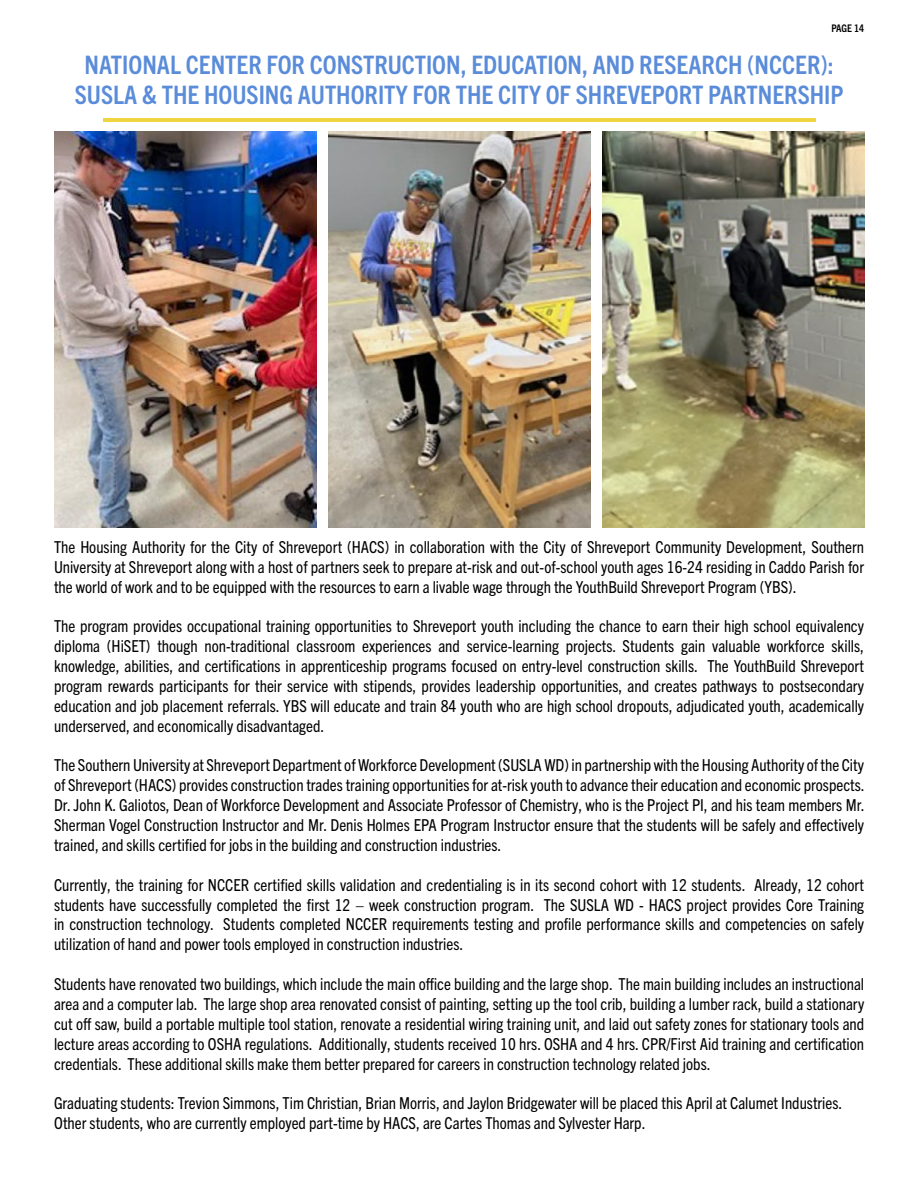
<style>
.page{position:relative;width:918px;height:1188px;background:#fff}
.page>*{position:absolute;margin:0;border:0;box-sizing:border-box;transform-origin:0 0}
.t1{font:700 condensed 25.5px/30.6px "Trade Gothic Next LT Pro";color:#5a8cda;text-align:center}
.t2{font:condensed 16.5px/20px "Trade Gothic Next LT Pro";color:#000;text-align:justify}
.t3{font:700 condensed 10.5px "Trade Gothic Next LT Pro";letter-spacing:-.005em;color:#000}
</style>
<div class="page">
<hr style="left:103px;top:118px;width:713px;height:4px;background:#eed43f">
<img style="left:54px;top:132px;width:262px;height:395px">
<img style="left:328px;top:132px;width:262px;height:395px">
<img style="left:602px;top:132px;width:262px;height:395px">
<p class="t3" style="left:831px;top:21px;width:34px">PAGE 14</p>
<h1 class="t1" style="left:75px;top:48px;width:770px">NATIONAL CENTER FOR CONSTRUCTION, EDUCATION, AND RESEARCH (NCCER):<br>SUSLA &amp; THE HOUSING AUTHORITY FOR THE CITY OF SHREVEPORT PARTNERSHIP</h1>
<p class="t2" style="left:54px;top:536px;width:812px">The Housing Authority for the City of Shreveport (HACS) in collaboration with the City of Shreveport Community Development, Southern University at Shreveport along with a host of partners seek to prepare at-risk and out-of-school youth ages 16-24 residing in Caddo Parish for the world of work and to be equipped with the resources to earn a livable wage through the YouthBuild Shreveport Program (YBS).</p>
<p class="t2" style="left:54px;top:615px;width:812px">The program provides occupational training opportunities to Shreveport youth including the chance to earn their high school equivalency diploma (HiSET) though non-traditional classroom experiences and service-learning projects. Students gain valuable workforce skills, knowledge, abilities, and certifications in apprenticeship programs focused on entry-level construction skills. The YouthBuild Shreveport program rewards participants for their service with stipends, provides leadership opportunities, and creates pathways to postsecondary education and job placement referrals. YBS will educate and train 84 youth who are high school dropouts, adjudicated youth, academically underserved, and economically disadvantaged.</p>
<p class="t2" style="left:54px;top:754px;width:812px">The Southern University at Shreveport Department of Workforce Development (SUSLA WD) in partnership with the Housing Authority of the City of Shreveport (HACS) provides construction trades training opportunities for at-risk youth to advance their education and economic prospects.<br>Dr. John K. Galiotos, Dean of Workforce Development and Associate Professor of Chemistry, who is the Project PI, and his team members Mr.<br>Sherman Vogel Construction Instructor and Mr. Denis Holmes EPA Program Instructor ensure that the students will be safely and effectively trained, and skills certified for jobs in the building and construction industries.</p>
<p class="t2" style="left:54px;top:874px;width:812px">Currently, the training for NCCER certified skills validation and credentialing is in its second cohort with 12 students. Already, 12 cohort students have successfully completed the first 12 – week construction program. The SUSLA WD - HACS project provides Core Training in construction technology. Students completed NCCER requirements testing and profile performance skills and competencies on safely utilization of hand and power tools employed in construction industries.</p>
<p class="t2" style="left:54px;top:973px;width:812px">Students have renovated two buildings, which include the main office building and the large shop. The main building includes an instructional area and a computer lab. The large shop area renovated consist of painting, setting up the tool crib, building a lumber rack, build a stationary cut off saw, build a portable multiple tool station, renovate a residential wiring training unit, and laid out safety zones for stationary tools and lecture areas according to OSHA regulations. Additionally, students received 10 hrs. OSHA and 4 hrs. CPR/First Aid training and certification credentials. These additional skills make them better prepared for careers in construction technology related jobs.</p>
<p class="t2" style="left:54px;top:1092px;width:790px">Graduating students: Trevion Simmons, Tim Christian, Brian Morris, and Jaylon Bridgewater will be placed this April at Calumet Industries.<br>Other students, who are currently employed part-time by HACS, are Cartes Thomas and Sylvester Harp.</p>
</div>
